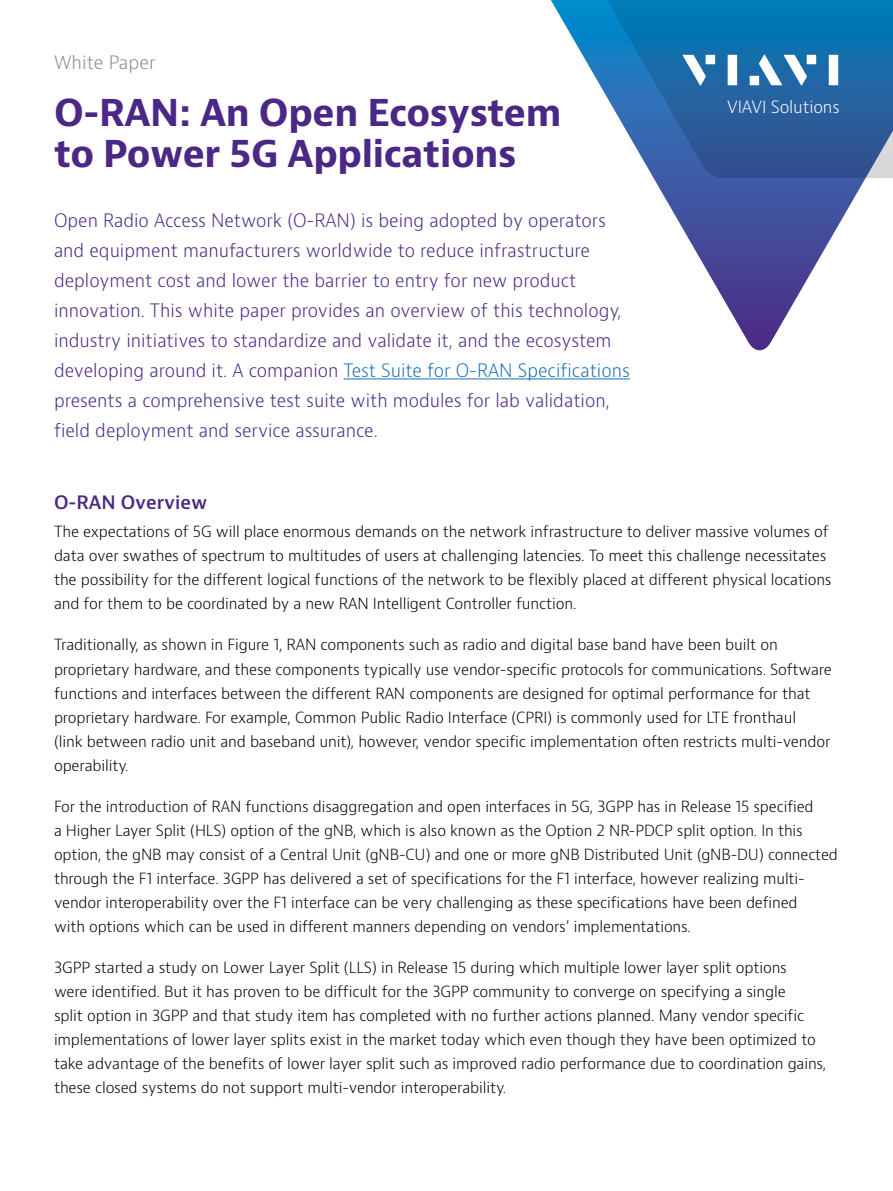
<style>
.page{position:relative;width:893px;height:1191px;background:#fff}
.page>*{position:absolute;margin:0;border:0;box-sizing:border-box;transform-origin:0 0}
.t1{font:700 36px/40.5px "Bernino Sans";letter-spacing:-.01em;color:#4b2885}
.t2{font:300 18px/30px "Bernino Sans";color:#4b2885}
.t3{font:600 18px "Bernino Sans";color:#4b2885}
.t4{font:300 18px "Bernino Sans";color:#888a8d}
.t5{font:300 16.5px "Bernino Sans";letter-spacing:-.01em;color:#fff}
.t6{font:300 15px/24px "Bernino Sans";letter-spacing:-.01em;color:#000}
.s1{color:#1b70b3}
</style>
<div class="page">
<svg style="left:653px;top:178px;width:213px;height:172px"></svg>
<svg style="left:551px;top:0;width:342px;height:178px"></svg>
<svg style="left:682px;top:55px;width:24px;height:31px"></svg>
<div style="left:706px;top:55px;width:9px;height:9px;background:#fff"></div>
<div style="left:728px;top:55px;width:9px;height:30px;background:#fff"></div>
<div style="left:807px;top:55px;width:9px;height:9px;background:#fff"></div>
<div style="left:829px;top:55px;width:9px;height:30px;background:#fff"></div>
<svg style="left:759px;top:54px;width:48px;height:32px"></svg>
<div style="left:750px;top:76px;width:9px;height:9px;background:#fff"></div>
<hr style="left:344px;top:378px;width:286px;height:1px;background:#1b70b3">
<p class="t4" style="left:54px;top:50px;width:103px">White Paper</p>
<h1 class="t1" style="left:54px;top:94px;width:509px">O-RAN: An Open Ecosystem to Power 5G Applications</h1>
<p class="t2" style="left:54px;top:206px;width:577px">Open Radio Access Network (O-RAN) is being adopted by operators and equipment manufacturers worldwide to reduce infrastructure deployment cost and lower the barrier to entry for new product innovation. This white paper provides an overview of this technology, industry initiatives to standardize and validate it, and the ecosystem developing around it. A companion <span class="s1">Test Suite for O-RAN Specifications </span>presents a comprehensive test suite with modules for lab validation, field deployment and service assurance.</p>
<p class="t5" style="left:727px;top:96px;width:114px">VIAVI Solutions</p>
<p class="t3" style="left:54px;top:491px;width:155px">O-RAN Overview</p>
<p class="t6" style="left:54px;top:520px;width:779px">The expectations of 5G will place enormous demands on the network infrastructure to deliver massive volumes of data over swathes of spectrum to multitudes of users at challenging latencies. To meet this challenge necessitates the possibility for the different logical functions of the network to be flexibly placed at different physical locations and for them to be coordinated by a new RAN Intelligent Controller function.</p>
<p class="t6" style="left:54px;top:633px;width:779px">Traditionally, as shown in Figure 1, RAN components such as radio and digital base band have been built on proprietary hardware, and these components typically use vendor-specific protocols for communications. Software functions and interfaces between the different RAN components are designed for optimal performance for that proprietary hardware. For example, Common Public Radio Interface (CPRI) is commonly used for LTE fronthaul<br>(link between radio unit and baseband unit), however, vendor specific implementation often restricts multi-vendor operability.</p>
<p class="t6" style="left:54px;top:794px;width:785px">For the introduction of RAN functions disaggregation and open interfaces in 5G, 3GPP has in Release 15 specified<br>a Higher Layer Split (HLS) option of the gNB, which is also known as the Option 2 NR-PDCP split option. In this option, the gNB may consist of a Central Unit (gNB-CU) and one or more gNB Distributed Unit (gNB-DU) connected through the F1 interface. 3GPP has delivered a set of specifications for the F1 interface, however realizing multi&shy;vendor interoperability over the F1 interface can be very challenging as these specifications have been defined<br>with options which can be used in different manners depending on vendors’ implementations.</p>
<p class="t6" style="left:54px;top:955px;width:774px">3GPP started a study on Lower Layer Split (LLS) in Release 15 during which multiple lower layer split options<br>were identified. But it has proven to be difficult for the 3GPP community to converge on specifying a single<br>split option in 3GPP and that study item has completed with no further actions planned. Many vendor specific implementations of lower layer splits exist in the market today which even though they have been optimized to take advantage of the benefits of lower layer split such as improved radio performance due to coordination gains, these closed systems do not support multi-vendor interoperability.</p>
</div>
